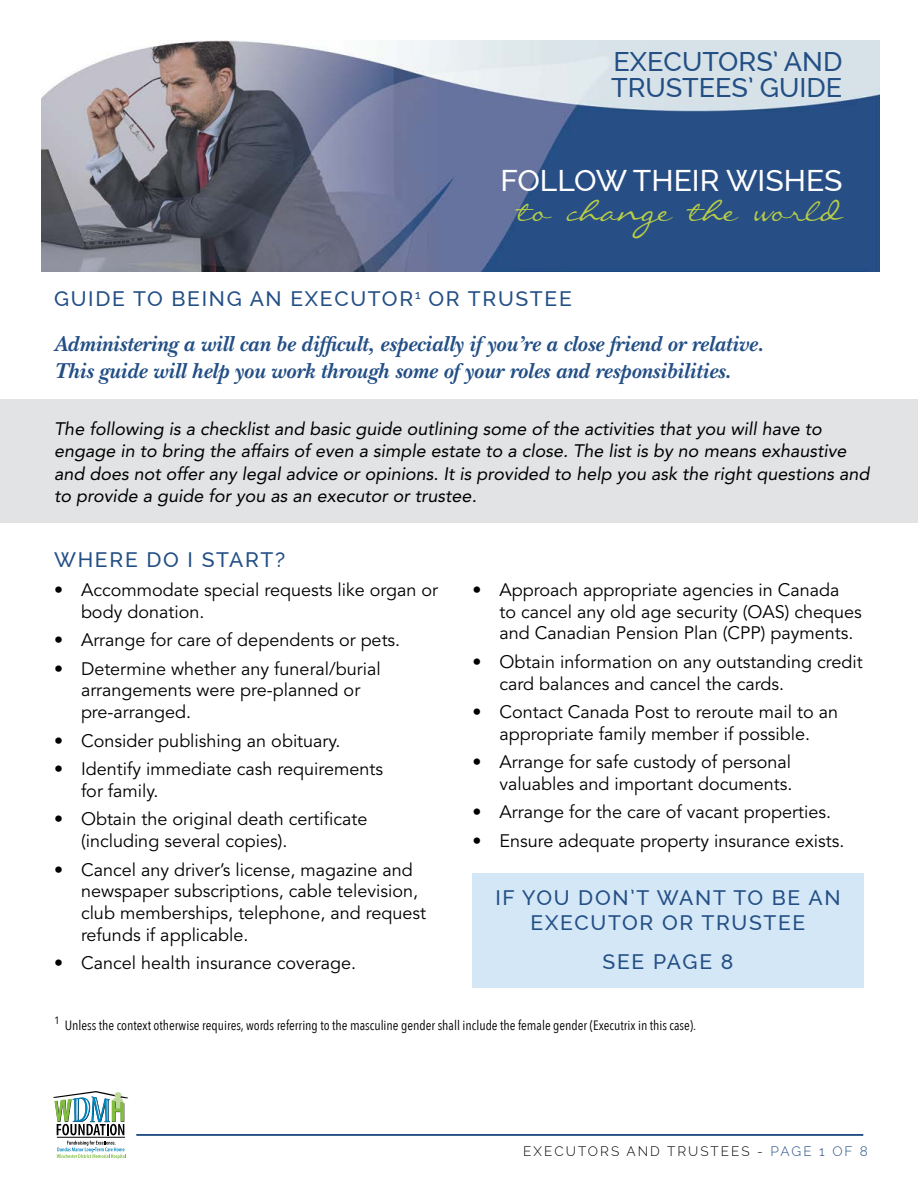
<style>
.page{position:relative;width:918px;height:1188px;background:#fff}
.page>*{position:absolute;margin:0;border:0;box-sizing:border-box;transform-origin:0 0}
.t1{font:42.9px "Callie Hand";color:#b9ce46}
.t2{font:500 30px "Raleway";color:#fff}
.t3{font:500 27px/25.5px "Raleway";color:#234f85}
.t4{font:italic 700 22.5px/27px "New Baskerville";color:#234f85}
.t5{font:500 21px/25.5px "Raleway";letter-spacing:.08em;color:#234f85;text-align:center}
.t6{font:18px/21.8px "Avenir";color:#000}
.t7{font:italic 18px/22.5px "Avenir";color:#000}
.t8{font:13.5px "Avenir Next Condensed";color:#000}
.t9{font:300 13.5px "Raleway";letter-spacing:.15em;color:#000}
.s1{color:#234f85}
</style>
<div class="page">
<hr style="left:136px;top:1134px;width:727px;height:2px;background:#234f85">
<svg style="left:57px;top:1141px;width:69px;height:18px"></svg>
<hr style="left:57px;top:1137px;width:68px;height:1px;background:#000">
<svg style="left:53px;top:1091px;width:76px;height:44px"></svg>
<div style="left:472px;top:873px;width:392px;height:115px;background:#d3e7f7"></div>
<div style="left:0;top:399px;width:918px;height:124px;background:#e2e3e4"></div>
<img style="left:41px;top:40px;width:838px;height:231px">
<h3 class="t3" style="left:611px;top:49px;width:233px">EXECUTORS’ AND<br>TRUSTEES’ GUIDE</h3>
<h2 class="t2" style="left:500px;top:163px;width:343px">FOLLOW THEIR WISHES</h2>
<h1 class="t1" style="left:518px;top:195px;width:326px">to change the world</h1>
<p class="t5" style="left:54px;top:286px;width:519px">GUIDE TO BEING AN EXECUTOR<sup>1</sup> OR TRUSTEE</p>
<p class="t4" style="left:54px;top:331px;width:711px">Administering a will can be difficult, especially if you’re a close friend or relative.<br>This guide will help you work through some of your roles and responsibilities.</p>
<p class="t7" style="left:54px;top:417px;width:817px">The following is a checklist and basic guide outlining some of the activities that you will have to engage in to bring the affairs of even a simple estate to a close. The list is by no means exhaustive and does not offer any legal advice or opinions. It is provided to help you ask the right questions and to provide a guide for you as an executor or trustee.</p>
<p class="t5" style="left:54px;top:546px;width:233px">WHERE DO I START?</p>
<p class="t6" style="left:81px;top:579px;width:359px;text-indent:-27px">• Accommodate special requests like organ or body donation.</p>
<p class="t6" style="left:54px;top:630px;width:348px">• Arrange for care of dependents or pets.</p>
<p class="t6" style="left:81px;top:658px;width:301px;text-indent:-27px">• Determine whether any funeral/burial arrangements were pre-planned or pre-arranged.</p>
<p class="t6" style="left:54px;top:730px;width:288px">• Consider publishing an obituary.</p>
<p class="t6" style="left:81px;top:759px;width:304px;text-indent:-27px">• Identify immediate cash requirements for family.</p>
<p class="t6" style="left:81px;top:809px;width:288px;text-indent:-27px">• Obtain the original death certificate (including several copies).</p>
<p class="t6" style="left:81px;top:859px;width:347px;text-indent:-27px">• Cancel any driver’s license, magazine and newspaper subscriptions, cable television, club memberships, telephone, and request refunds if applicable.</p>
<p class="t6" style="left:54px;top:953px;width:304px">• Cancel health insurance coverage.</p>
<p class="t6" style="left:500px;top:579px;width:364px;text-indent:-27px">• Approach appropriate agencies in Canada<br>to cancel any old age security (OAS) cheques and Canadian Pension Plan (CPP) payments.</p>
<p class="t6" style="left:500px;top:651px;width:365px;text-indent:-27px">• Obtain information on any outstanding credit card balances and cancel the cards.</p>
<p class="t6" style="left:472px;top:701px;width:367px;text-align:center">• Contact Canada Post to reroute mail to an appropriate family member if possible.</p>
<p class="t6" style="left:472px;top:752px;width:322px;text-align:right">• Arrange for safe custody of personal valuables and important documents.</p>
<p class="t6" style="left:472px;top:802px;width:360px">• Arrange for the care of vacant properties.</p>
<p class="t6" style="left:472px;top:830px;width:374px">• Ensure adequate property insurance exists.</p>
<p class="t5" style="left:495px;top:885px;width:347px">IF YOU DON’T WANT TO BE AN<br>EXECUTOR OR TRUSTEE</p>
<p class="t5" style="left:603px;top:949px;width:132px">SEE PAGE 8</p>
<p class="t8" style="left:54px;top:1013px;width:644px"><sup>1</sup> Unless the context otherwise requires, words referring to the masculine gender shall include the female gender (Executrix in this case).</p>
<p class="t9" style="left:523px;top:1143px;width:346px">EXECUTORS AND TRUSTEES - <span class="s1">PAGE 1 OF 8</span></p>
</div>
